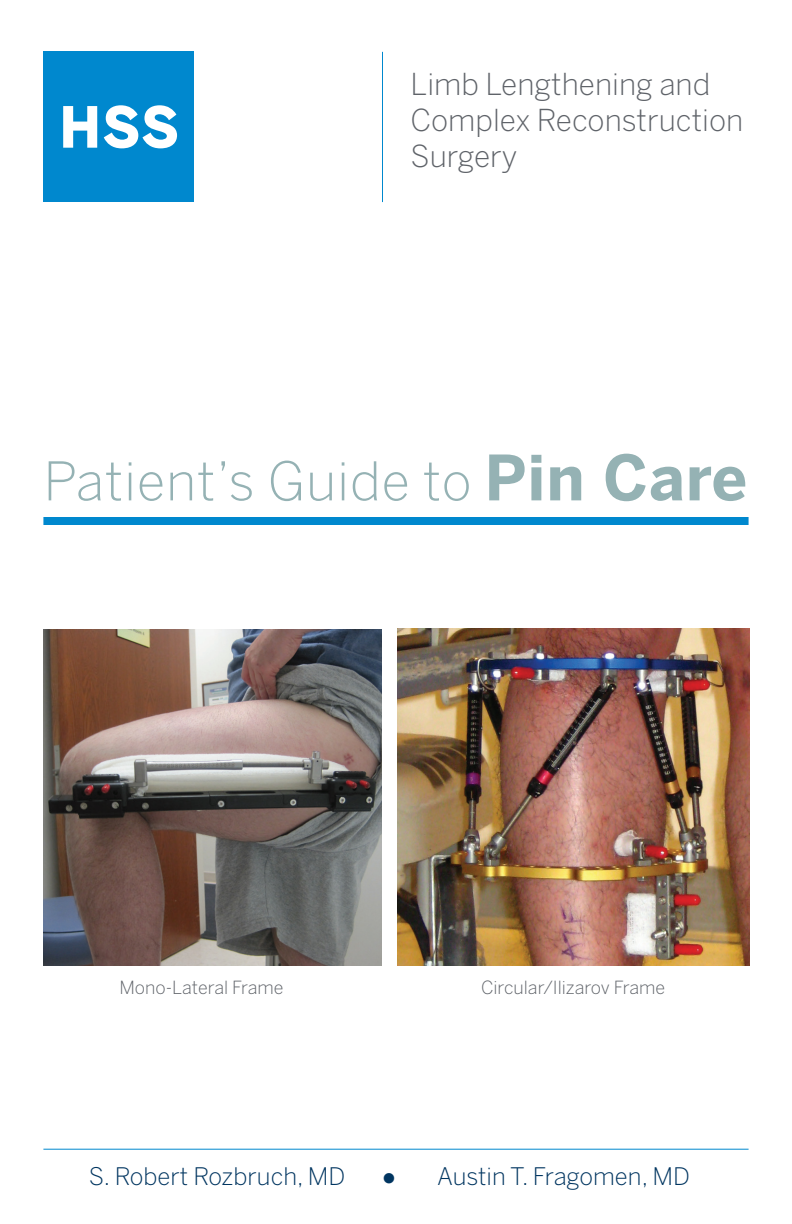
<style>
.page{position:relative;width:792px;height:1224px;background:#fff}
.page>*{position:absolute;margin:0;border:0;box-sizing:border-box;transform-origin:0 0}
.t1{font:300 52.8px "Benton Sans";letter-spacing:.015em;color:#95b2b4}
.t2{font:300 30px/36px "Benton Sans";color:#5f6369}
.t3{font:300 24px "Benton Sans";color:#003560}
.t4{font:300 18px "Benton Sans";color:#5f6369}
.s1{font-weight:700;font-size:62px}
.s2{font-family:"Arial";font-weight:900}
</style>
<div class="page">
<img style="left:397px;top:629px;width:352px;height:337px">
<div style="left:43px;top:52px;width:151px;height:150px;background:#0088ce"></div>
<svg style="left:104px;top:105px;width:73px;height:43px"></svg>
<svg style="left:63px;top:106px;width:34px;height:42px"></svg>
<img style="left:43px;top:629px;width:338px;height:337px">
<hr style="left:382px;top:52px;width:1px;height:150px;background:#0088ce">
<hr style="left:43px;top:1149px;width:706px;height:1px;background:#0088ce">
<div style="left:43px;top:517px;width:706px;height:8px;background:#0088ce"></div>
<p class="t2" style="left:411px;top:67px;width:334px">Limb Lengthening and<br>Complex Reconstruction<br>Surgery</p>
<h1 class="t1" style="left:43px;top:450px;width:705px">Patient’s Guide to <span class="s1">Pin Care</span></h1>
<p class="t4" style="left:119px;top:977px;width:166px">Mono-Lateral Frame</p>
<p class="t4" style="left:481px;top:977px;width:186px">Circular/Ilizarov Frame</p>
<p class="t3" style="left:89px;top:1162px;width:258px">S. Robert Rozbruch, MD</p>
<p class="t3" style="left:382px;top:1162px;width:310px"><span class="s2">●</span> Austin T. Fragomen, MD</p>
</div>
